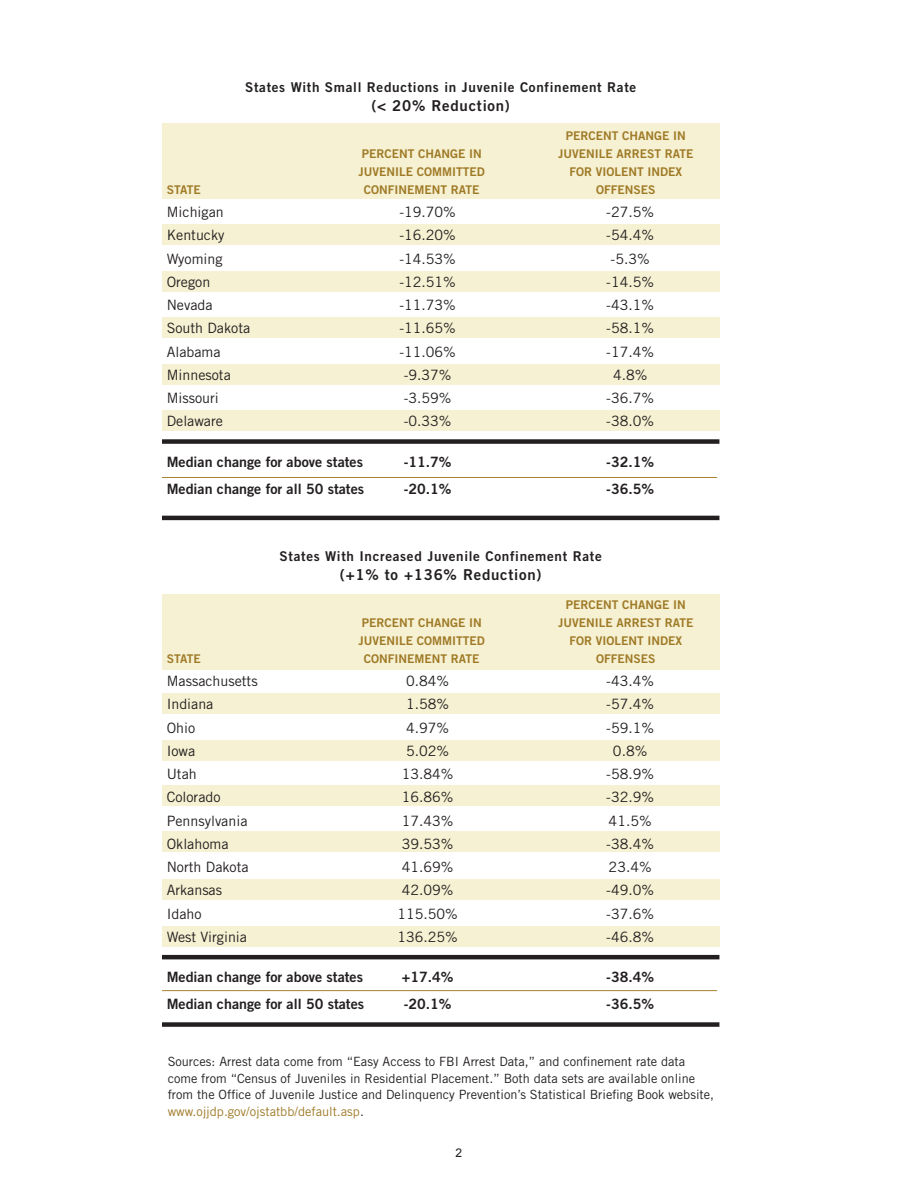
<style>
.page{position:relative;width:918px;height:1188px;background:#fff}
.page>*{position:absolute;margin:0;border:0;box-sizing:border-box;transform-origin:0 0}
.tab_heads{font:15px "Trade Gothic Bold Two";letter-spacing:.05em;color:#231f20}
.tab_body_text{font:14.25px "Trade Gothic";color:#231f20}
.tab_body_text-2{font:14.25px "Trade Gothic Bold Two";color:#231f20}
.tab_heads-2{font:13.5px "Trade Gothic Bold Two";letter-spacing:.05em;color:#231f20}
.t1{font:12.75px/16.5px "Trade Gothic";color:#231f20}
.tab_heads-3{font:12px "Trade Gothic Bold Two";color:#9f7a27}
.t2{font:12px "Arial";color:#231f20}
.s1{color:#9f7a27}
</style>
<div class="page">
<div style="left:162px;top:225px;width:557px;height:20px;background:#f6f1d2"></div>
<div style="left:162px;top:271px;width:557px;height:20px;background:#f6f1d2"></div>
<div style="left:162px;top:318px;width:557px;height:20px;background:#f6f1d2"></div>
<div style="left:162px;top:364px;width:557px;height:20px;background:#f6f1d2"></div>
<div style="left:162px;top:411px;width:557px;height:20px;background:#f6f1d2"></div>
<div style="left:162px;top:124px;width:557px;height:75px;background:#f6f1d2"></div>
<div style="left:162px;top:439px;width:557px;height:5px;background:#231f20"></div>
<div style="left:162px;top:694px;width:557px;height:20px;background:#f6f1d2"></div>
<div style="left:162px;top:740px;width:557px;height:20px;background:#f6f1d2"></div>
<div style="left:162px;top:785px;width:557px;height:20px;background:#f6f1d2"></div>
<div style="left:162px;top:832px;width:557px;height:20px;background:#f6f1d2"></div>
<div style="left:162px;top:880px;width:557px;height:20px;background:#f6f1d2"></div>
<div style="left:162px;top:926px;width:557px;height:20px;background:#f6f1d2"></div>
<div style="left:162px;top:595px;width:557px;height:75px;background:#f6f1d2"></div>
<hr style="left:162px;top:477px;width:555px;height:1px;background:#a9832f">
<hr style="left:162px;top:516px;width:557px;height:4px;background:#231f20">
<hr style="left:162px;top:955px;width:557px;height:4px;background:#231f20">
<hr style="left:162px;top:990px;width:555px;height:1px;background:#a9832f">
<div style="left:162px;top:1022px;width:557px;height:5px;background:#231f20"></div>
<p class="tab_heads-2" style="left:245px;top:79px;width:393px">States With Small Reductions in Juvenile Confinement Rate</p>
<p class="tab_heads" style="left:371px;top:97px;width:140px">(&lt; 20% Reduction)</p>
<p class="tab_heads-3" style="left:566px;top:128px;width:121px">PERCENT CHANGE IN</p>
<p class="tab_heads-3" style="left:362px;top:146px;width:121px">PERCENT CHANGE IN</p>
<p class="tab_heads-3" style="left:558px;top:146px;width:137px">JUVENILE ARREST RATE</p>
<p class="tab_heads-3" style="left:359px;top:164px;width:128px">JUVENILE COMMITTED</p>
<p class="tab_heads-3" style="left:569px;top:164px;width:114px">FOR VIOLENT INDEX</p>
<p class="tab_heads-3" style="left:167px;top:182px;width:36px">STATE</p>
<p class="tab_heads-3" style="left:364px;top:182px;width:117px">CONFINEMENT RATE</p>
<p class="tab_heads-3" style="left:596px;top:182px;width:61px">OFFENSES</p>
<p class="tab_body_text" style="left:167px;top:203px;width:59px">Michigan</p>
<p class="tab_body_text" style="left:399px;top:203px;width:58px">-19.70%</p>
<p class="tab_body_text" style="left:606px;top:203px;width:49px">-27.5%</p>
<p class="tab_body_text" style="left:167px;top:227px;width:59px">Kentucky</p>
<p class="tab_body_text" style="left:399px;top:227px;width:58px">-16.20%</p>
<p class="tab_body_text" style="left:606px;top:227px;width:49px">-54.4%</p>
<p class="tab_body_text" style="left:167px;top:250px;width:57px">Wyoming</p>
<p class="tab_body_text" style="left:399px;top:250px;width:58px">-14.53%</p>
<p class="tab_body_text" style="left:611px;top:250px;width:41px">-5.3%</p>
<p class="tab_body_text" style="left:167px;top:273px;width:45px">Oregon</p>
<p class="tab_body_text" style="left:399px;top:273px;width:58px">-12.51%</p>
<p class="tab_body_text" style="left:606px;top:273px;width:49px">-14.5%</p>
<p class="tab_body_text" style="left:167px;top:296px;width:47px">Nevada</p>
<p class="tab_body_text" style="left:399px;top:296px;width:58px">-11.73%</p>
<p class="tab_body_text" style="left:606px;top:296px;width:49px">-43.1%</p>
<p class="tab_body_text" style="left:167px;top:320px;width:85px">South Dakota</p>
<p class="tab_body_text" style="left:399px;top:320px;width:58px">-11.65%</p>
<p class="tab_body_text" style="left:606px;top:320px;width:49px">-58.1%</p>
<p class="tab_body_text" style="left:167px;top:343px;width:55px">Alabama</p>
<p class="tab_body_text" style="left:399px;top:343px;width:58px">-11.06%</p>
<p class="tab_body_text" style="left:606px;top:343px;width:49px">-17.4%</p>
<p class="tab_body_text" style="left:167px;top:366px;width:66px">Minnesota</p>
<p class="tab_body_text" style="left:404px;top:366px;width:49px">-9.37%</p>
<p class="tab_body_text" style="left:613px;top:366px;width:36px">4.8%</p>
<p class="tab_body_text" style="left:167px;top:389px;width:54px">Missouri</p>
<p class="tab_body_text" style="left:404px;top:389px;width:49px">-3.59%</p>
<p class="tab_body_text" style="left:606px;top:389px;width:49px">-36.7%</p>
<p class="tab_body_text" style="left:167px;top:413px;width:58px">Delaware</p>
<p class="tab_body_text" style="left:404px;top:413px;width:49px">-0.33%</p>
<p class="tab_body_text" style="left:606px;top:413px;width:49px">-38.0%</p>
<p class="tab_body_text-2" style="left:167px;top:453px;width:198px">Median change for above states</p>
<p class="tab_body_text-2" style="left:404px;top:453px;width:49px">-11.7%</p>
<p class="tab_body_text-2" style="left:606px;top:453px;width:49px">-32.1%</p>
<p class="tab_body_text-2" style="left:167px;top:480px;width:199px">Median change for all 50 states</p>
<p class="tab_body_text-2" style="left:404px;top:480px;width:49px">-20.1%</p>
<p class="tab_body_text-2" style="left:606px;top:480px;width:49px">-36.5%</p>
<p class="tab_heads-2" style="left:280px;top:548px;width:324px">States With Increased Juvenile Confinement Rate</p>
<p class="tab_heads" style="left:340px;top:566px;width:203px">(+1% to +136% Reduction)</p>
<p class="tab_heads-3" style="left:566px;top:597px;width:121px">PERCENT CHANGE IN</p>
<p class="tab_heads-3" style="left:362px;top:615px;width:121px">PERCENT CHANGE IN</p>
<p class="tab_heads-3" style="left:558px;top:615px;width:137px">JUVENILE ARREST RATE</p>
<p class="tab_heads-3" style="left:359px;top:633px;width:128px">JUVENILE COMMITTED</p>
<p class="tab_heads-3" style="left:569px;top:633px;width:114px">FOR VIOLENT INDEX</p>
<p class="tab_heads-3" style="left:167px;top:651px;width:36px">STATE</p>
<p class="tab_heads-3" style="left:364px;top:651px;width:117px">CONFINEMENT RATE</p>
<p class="tab_heads-3" style="left:596px;top:651px;width:61px">OFFENSES</p>
<p class="tab_body_text" style="left:167px;top:672px;width:93px">Massachusetts</p>
<p class="tab_body_text" style="left:406px;top:672px;width:45px">0.84%</p>
<p class="tab_body_text" style="left:606px;top:672px;width:49px">-43.4%</p>
<p class="tab_body_text" style="left:167px;top:696px;width:48px">Indiana</p>
<p class="tab_body_text" style="left:406px;top:696px;width:45px">1.58%</p>
<p class="tab_body_text" style="left:606px;top:696px;width:49px">-57.4%</p>
<p class="tab_body_text" style="left:167px;top:719px;width:30px">Ohio</p>
<p class="tab_body_text" style="left:406px;top:719px;width:45px">4.97%</p>
<p class="tab_body_text" style="left:606px;top:719px;width:49px">-59.1%</p>
<p class="tab_body_text" style="left:167px;top:742px;width:30px">Iowa</p>
<p class="tab_body_text" style="left:406px;top:742px;width:45px">5.02%</p>
<p class="tab_body_text" style="left:613px;top:742px;width:36px">0.8%</p>
<p class="tab_body_text" style="left:167px;top:765px;width:32px">Utah</p>
<p class="tab_body_text" style="left:402px;top:765px;width:53px">13.84%</p>
<p class="tab_body_text" style="left:606px;top:765px;width:49px">-58.9%</p>
<p class="tab_body_text" style="left:167px;top:789px;width:55px">Colorado</p>
<p class="tab_body_text" style="left:402px;top:789px;width:53px">16.86%</p>
<p class="tab_body_text" style="left:606px;top:789px;width:49px">-32.9%</p>
<p class="tab_body_text" style="left:167px;top:812px;width:82px">Pennsylvania</p>
<p class="tab_body_text" style="left:402px;top:812px;width:53px">17.43%</p>
<p class="tab_body_text" style="left:609px;top:812px;width:45px">41.5%</p>
<p class="tab_body_text" style="left:167px;top:835px;width:63px">Oklahoma</p>
<p class="tab_body_text" style="left:402px;top:835px;width:53px">39.53%</p>
<p class="tab_body_text" style="left:606px;top:835px;width:49px">-38.4%</p>
<p class="tab_body_text" style="left:167px;top:858px;width:83px">North Dakota</p>
<p class="tab_body_text" style="left:402px;top:858px;width:53px">41.69%</p>
<p class="tab_body_text" style="left:609px;top:858px;width:45px">23.4%</p>
<p class="tab_body_text" style="left:167px;top:882px;width:57px">Arkansas</p>
<p class="tab_body_text" style="left:402px;top:882px;width:53px">42.09%</p>
<p class="tab_body_text" style="left:606px;top:882px;width:49px">-49.0%</p>
<p class="tab_body_text" style="left:167px;top:905px;width:36px">Idaho</p>
<p class="tab_body_text" style="left:397px;top:905px;width:62px">115.50%</p>
<p class="tab_body_text" style="left:606px;top:905px;width:49px">-37.6%</p>
<p class="tab_body_text" style="left:167px;top:928px;width:82px">West Virginia</p>
<p class="tab_body_text" style="left:397px;top:928px;width:62px">136.25%</p>
<p class="tab_body_text" style="left:606px;top:928px;width:49px">-46.8%</p>
<p class="tab_body_text-2" style="left:167px;top:968px;width:198px">Median change for above states</p>
<p class="tab_body_text-2" style="left:402px;top:968px;width:53px">+17.4%</p>
<p class="tab_body_text-2" style="left:606px;top:968px;width:49px">-38.4%</p>
<p class="tab_body_text-2" style="left:167px;top:995px;width:199px">Median change for all 50 states</p>
<p class="tab_body_text-2" style="left:404px;top:995px;width:49px">-20.1%</p>
<p class="tab_body_text-2" style="left:606px;top:995px;width:49px">-36.5%</p>
<p class="t1" style="left:168px;top:1053px;width:548px">Sources: Arrest data come from “Easy Access to FBI Arrest Data,” and confinement rate data come from “Census of Juveniles in Residential Placement.” Both data sets are available online from the Office of Juvenile Justice and Delinquency Prevention’s Statistical Briefing Book website, <span class="s1">www.ojjdp.gov/ojstatbb/default.asp</span>.</p>
<p class="t2" style="left:456px;top:1145px;width:8px">2</p>
</div>
